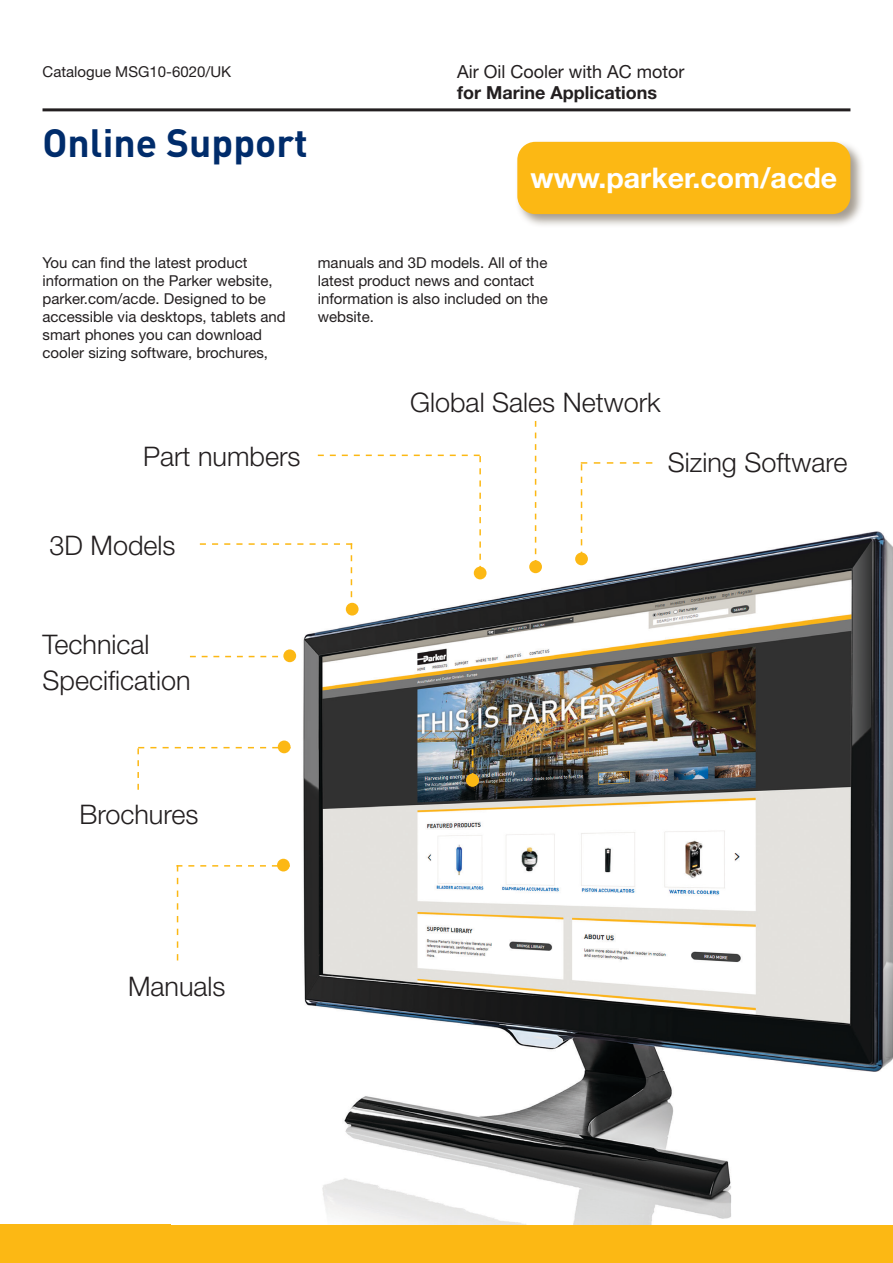
<style>
.page{position:relative;width:893px;height:1263px;background:#fff}
.page>*{position:absolute;margin:0;border:0;box-sizing:border-box;transform-origin:0 0}
.t1{font:700 39px "DINOT";color:#002c6b}
.t2{font:700 28.5px "Helvetica Neue LT Std";color:#fff}
.t3{font:300 27px "Helvetica Neue LT Std";color:#231f20}
.t4{font:18px "Helvetica Neue LT Std";color:#231f20}
.t5{font:700 18px "Helvetica Neue LT Std";color:#231f20}
.t6{font:15px/18px "Helvetica Neue LT Std";color:#231f20}
</style>
<div class="page">
<hr style="left:43px;top:108px;width:807px;height:3px;background:#231f20">
<div style="left:0;top:1224px;width:893px;height:39px;background:#fcb814"></div>
<img style="left:175px;top:515px;width:718px;height:709px">
<div style="left:515px;top:140px;width:349px;height:88px;background:#887d6e;opacity:.75"></div>
<div style="left:517px;top:142px;width:333px;height:72px;background:#fcb814;border-radius:18px"></div>
<div style="left:28px;top:1121px;width:176px;height:84px;background:#fff"></div>
<div style="left:474px;top:567px;width:12px;height:12px;background:#fcb814;border-radius:50%"></div>
<div style="left:346px;top:603px;width:13px;height:12px;background:#fcb814;border-radius:50%"></div>
<svg style="left:200px;top:455px;width:281px;height:154px"></svg>
<div style="left:575px;top:552px;width:13px;height:13px;background:#fcb814;border-radius:50%"></div>
<svg style="left:581px;top:462px;width:71px;height:96px"></svg>
<svg style="left:137px;top:747px;width:154px;height:43px"></svg>
<div style="left:278px;top:740px;width:13px;height:13px;background:#fcb814;border-radius:50%"></div>
<div style="left:277px;top:859px;width:13px;height:12px;background:#fcb814;border-radius:50%"></div>
<div style="left:466px;top:774px;width:13px;height:12px;background:#fcb814;border-radius:50%"></div>
<svg style="left:472px;top:713px;width:1px;height:61px"></svg>
<svg style="left:176px;top:865px;width:114px;height:95px"></svg>
<div style="left:529px;top:560px;width:13px;height:13px;background:#fcb814;border-radius:50%"></div>
<svg style="left:535px;top:421px;width:1px;height:139px"></svg>
<div style="left:283px;top:649px;width:13px;height:13px;background:#fcb814;border-radius:50%"></div>
<svg style="left:190px;top:656px;width:94px;height:1px"></svg>
<p class="t6" style="left:43px;top:62px;width:190px">Catalogue MSG10-6020/UK</p>
<p class="t1" style="left:43px;top:117px;width:267px">Online Support</p>
<p class="t4" style="left:457px;top:61px;width:229px">Air Oil Cooler with AC motor</p>
<p class="t5" style="left:457px;top:82px;width:201px">for Marine Applications</p>
<p class="t2" style="left:531px;top:160px;width:308px">www.parker.com/acde</p>
<p class="t6" style="left:43px;top:253px;width:245px">You can find the latest product information on the Parker website, parker.com/acde. Designed to be accessible via desktops, tablets and smart phones you can download cooler sizing software, brochures,</p>
<p class="t6" style="left:318px;top:253px;width:232px">manuals and 3D models. All of the latest product news and contact information is also included on the website.</p>
<p class="t3" style="left:143px;top:440px;width:159px">Part numbers</p>
<p class="t3" style="left:50px;top:529px;width:128px">3D Models</p>
<p class="t3" style="left:43px;top:627px;width:109px">Technical</p>
<p class="t3" style="left:43px;top:664px;width:150px">Specification</p>
<p class="t3" style="left:79px;top:797px;width:121px">Brochures</p>
<p class="t3" style="left:128px;top:970px;width:99px">Manuals</p>
<p class="t3" style="left:410px;top:386px;width:252px">Global Sales Network</p>
<p class="t3" style="left:668px;top:446px;width:181px">Sizing Software</p>
</div>
